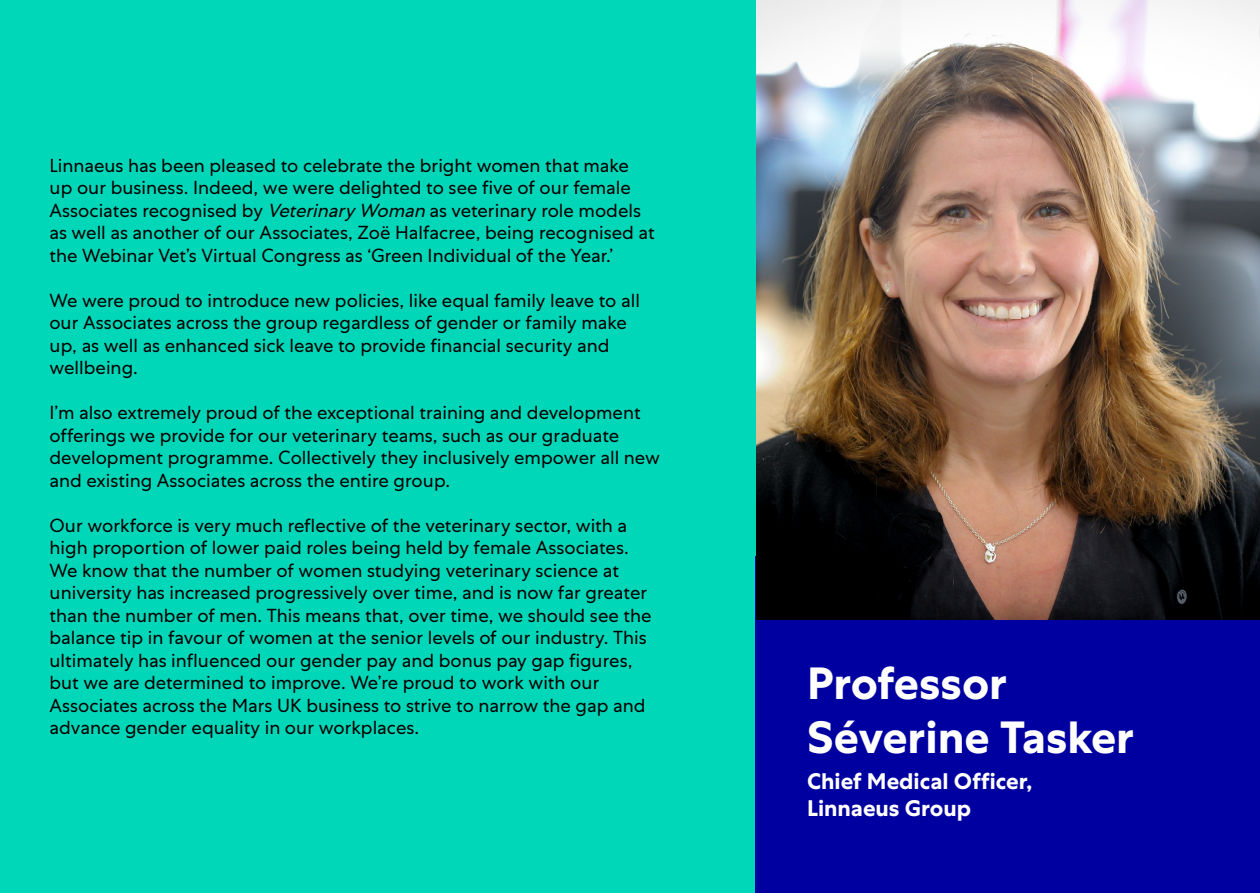
<style>
.page{position:relative;width:1260px;height:893px;background:#fff}
.page>*{position:absolute;margin:0;border:0;box-sizing:border-box;transform-origin:0 0}
.t1{font:700 45px/54px "Mars Centra";color:#fff}
.t2{font:700 22.5px/27px "Mars Centra";color:#fff}
.t3{font:18.75px/22.5px "Mars Centra";color:#000}
.s1{font-style:italic}
</style>
<div class="page">
<div style="left:0;top:0;width:1260px;height:892px;background:#00d7b9"></div>
<div style="left:756px;top:556px;width:504px;height:336px;background:#0000a0"></div>
<img style="left:756px;top:0;width:504px;height:619px">
<p class="t3" style="left:49px;top:154px;width:607px">Linnaeus has been pleased to celebrate the bright women that make up our business. Indeed, we were delighted to see five of our female Associates recognised by <span class="s1">Veterinary Woman</span> as veterinary role models as well as another of our Associates, Zoë Halfacree, being recognised at the Webinar Vet’s Virtual Congress as ‘Green Individual of the Year.’</p>
<p class="t3" style="left:49px;top:289px;width:592px">We were proud to introduce new policies, like equal family leave to all our Associates across the group regardless of gender or family make up, as well as enhanced sick leave to provide financial security and wellbeing.</p>
<p class="t3" style="left:49px;top:401px;width:612px">I’m also extremely proud of the exceptional training and development offerings we provide for our veterinary teams, such as our graduate development programme. Collectively they inclusively empower all new and existing Associates across the entire group.</p>
<p class="t3" style="left:49px;top:514px;width:604px">Our workforce is very much reflective of the veterinary sector, with a high proportion of lower paid roles being held by female Associates.<br>We know that the number of women studying veterinary science at university has increased progressively over time, and is now far greater than the number of men. This means that, over time, we should see the balance tip in favour of women at the senior levels of our industry. This ultimately has influenced our gender pay and bonus pay gap figures, but we are determined to improve. We’re proud to work with our Associates across the Mars UK business to strive to narrow the gap and advance gender equality in our workplaces.</p>
<h1 class="t1" style="left:807px;top:656px;width:328px">Professor<br>Séverine Tasker</h1>
<p class="t2" style="left:807px;top:767px;width:227px">Chief Medical Officer,<br>Linnaeus Group</p>
</div>
